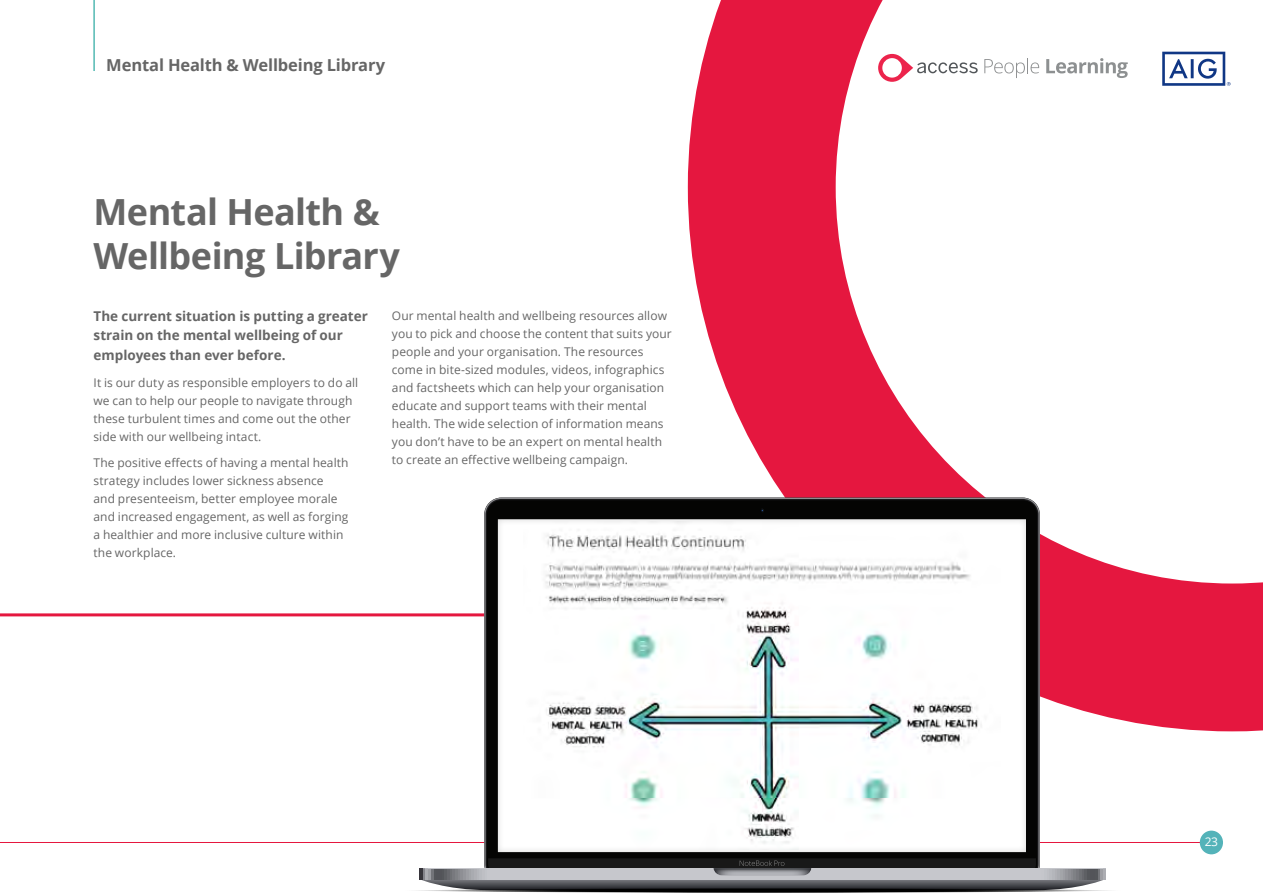
<style>
.page{position:relative;width:1263px;height:893px;background:#fff}
.page>*{position:absolute;margin:0;border:0;box-sizing:border-box;transform-origin:0 0}
.t1{font:700 36px/43.5px "Open Sans";letter-spacing:-.02em;color:#666}
.t2{font:700 16.5px "Open Sans";letter-spacing:-.01em;color:#666}
.t3{font:700 13.5px/19.5px "Open Sans";color:#666}
.t4{font:12px/18px "Open Sans";letter-spacing:.005em;color:#666}
.t5{font:12px "Open Sans";color:#fff}
</style>
<div class="page">
<hr style="left:0;top:842px;width:1209px;height:1px;background:#e5173f">
<div style="left:1200px;top:831px;width:23px;height:23px;background:#54b3b9;border-radius:50%"></div>
<svg style="left:688px;top:0;width:575px;height:731px"></svg>
<hr style="left:0;top:613px;width:1194px;height:3px;background:#e5173f">
<div style="left:1188px;top:609px;width:12px;height:12px;background:#e5173f;border-radius:50%"></div>
<div style="left:487px;top:500px;width:550px;height:378px;background:#040403;border-radius:14px"></div>
<svg style="left:420px;top:858px;width:685px;height:30px"></svg>
<svg style="left:401px;top:887px;width:723px;height:6px"></svg>
<div style="left:484px;top:507px;width:554px;height:345px;background:#000;opacity:.2"></div>
<hr style="left:93px;top:0;width:2px;height:71px;background:#53b9b3">
<div style="left:878px;top:49px;width:369px;height:37px;background:#fff"></div>
<svg style="left:878px;top:52px;width:352px;height:34px"></svg>
<h2 class="t2" style="left:106px;top:53px;width:281px">Mental Health &amp; Wellbeing Library</h2>
<h1 class="t1" style="left:94px;top:190px;width:308px">Mental Health &amp;<br>Wellbeing Library</h1>
<p class="t3" style="left:94px;top:306px;width:276px">The current situation is putting a greater strain on the mental wellbeing of our employees than ever before.</p>
<p class="t4" style="left:94px;top:373px;width:266px">It is our duty as responsible employers to do all we can to help our people to navigate through these turbulent times and come out the other side with our wellbeing intact.</p>
<p class="t4" style="left:94px;top:453px;width:257px">The positive effects of having a mental health strategy includes lower sickness absence<br>and presenteeism, better employee morale and increased engagement, as well as forging a healthier and more inclusive culture within the workplace.</p>
<p class="t4" style="left:392px;top:306px;width:281px">Our mental health and wellbeing resources allow you to pick and choose the content that suits your people and your organisation. The resources come in bite-sized modules, videos, infographics and factsheets which can help your organisation educate and support teams with their mental health. The wide selection of information means you don’t have to be an expert on mental health to create an effective wellbeing campaign.</p>
<p class="t5" style="left:1205px;top:834px;width:15px">23</p>
</div>
